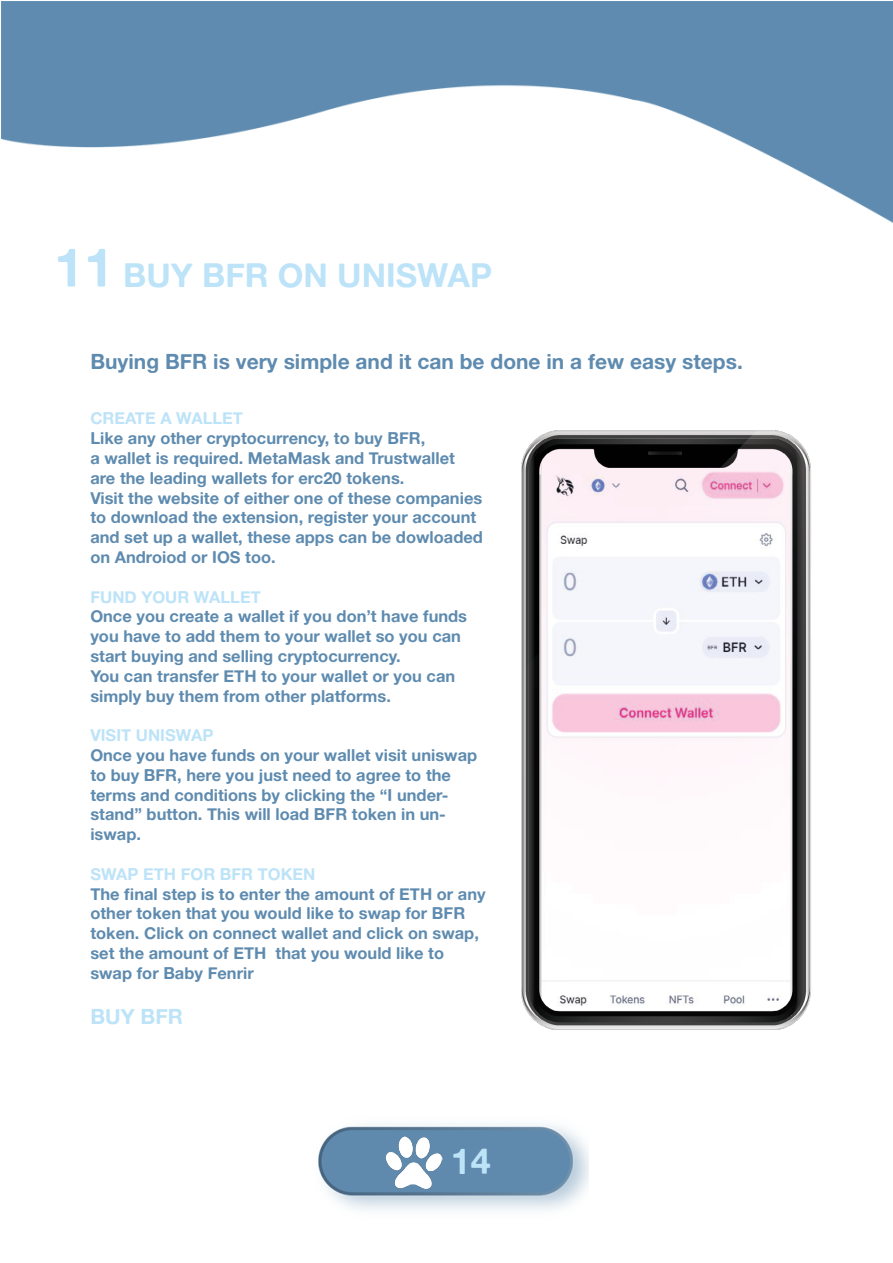
<style>
.page{position:relative;width:893px;height:1263px;background:#fff}
.page>*{position:absolute;margin:0;border:0;box-sizing:border-box;transform-origin:0 0}
.t1{font:36px "Alte Haas Grotesk Bold";color:#bce3f8}
.t2{font:33px "Alte Haas Grotesk Bold";color:#bce3f8}
.t3{font:21px "Alte Haas Grotesk Bold";color:#5e8baf}
.t4{font:21px "Alte Haas Grotesk Bold";color:#bce3f8}
.t5{font:16.5px/19.8px "Alte Haas Grotesk Bold";color:#5e8baf}
.t6{font:16.5px "Alte Haas Grotesk Bold";color:#bce3f8}
.s1{font-size:54px}
</style>
<div class="page">
<img style="left:1px;top:1px;width:892px;height:222px">
<img style="left:318px;top:1125px;width:271px;height:85px">
<img style="left:522px;top:430px;width:289px;height:600px">
<img style="left:386px;top:1136px;width:56px;height:53px">
<h2 class="t2" style="left:54px;top:254px;width:440px"><span class="s1">11</span> BUY BFR ON UNISWAP</h2>
<p class="t3" style="left:90px;top:349px;width:654px">Buying BFR is very simple and it can be done in a few easy steps.</p>
<p class="t6" style="left:90px;top:408px;width:154px">CREATE A WALLET</p>
<p class="t5" style="left:90px;top:428px;width:394px">Like any other cryptocurrency, to buy BFR,<br>a wallet is required. MetaMask and Trustwallet are the leading wallets for erc20 tokens.<br>Visit the website of either one of these companies to download the extension, register your account and set up a wallet, these apps can be dowloaded on Androiod or IOS too.</p>
<p class="t6" style="left:90px;top:586px;width:172px">FUND YOUR WALLET</p>
<p class="t5" style="left:90px;top:606px;width:378px">Once you create a wallet if you don’t have funds you have to add them to your wallet so you can start buying and selling cryptocurrency.<br>You can transfer ETH to your wallet or you can simply buy them from other platforms.</p>
<p class="t6" style="left:90px;top:725px;width:125px">VISIT UNISWAP</p>
<p class="t5" style="left:90px;top:745px;width:388px">Once you have funds on your wallet visit uniswap to buy BFR, here you just need to agree to the terms and conditions by clicking the “I under&shy;stand” button. This will load BFR token in un&shy;iswap.</p>
<p class="t6" style="left:90px;top:864px;width:227px">SWAP ETH FOR BFR TOKEN</p>
<p class="t5" style="left:90px;top:883px;width:397px">The final step is to enter the amount of ETH or any other token that you would like to swap for BFR token. Click on connect wallet and click on swap, set the amount of ETH that you would like to swap for Baby Fenrir</p>
<p class="t4" style="left:90px;top:1003px;width:94px">BUY BFR</p>
<h1 class="t1" style="left:451px;top:1139px;width:42px">14</h1>
</div>
